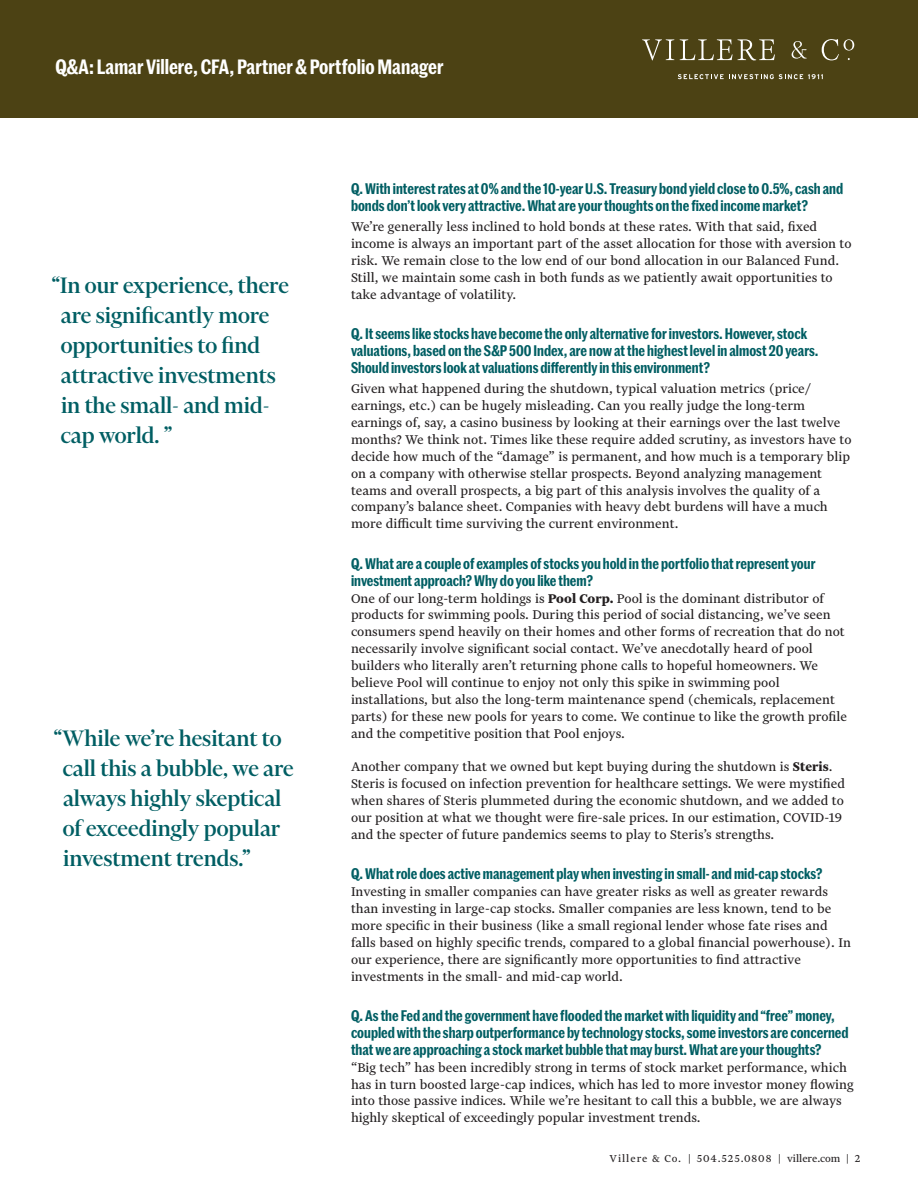
<style>
.page{position:relative;width:918px;height:1188px;background:#fff}
.page>*{position:absolute;margin:0;border:0;box-sizing:border-box;transform-origin:0 0}
.t1{font:500 25.5px/30px "Financier Display";color:#005e63}
.t2{font:600 20.25px "Marr Sans Cond";color:#fff}
.t3{font:15px/16.8px "Financier Text";color:#231f20}
.t4{font:600 15px/16.8px "Marr Sans Cond";color:#005e63}
.t5{font:12px "Financier Text";letter-spacing:.08em;color:#231f20}
.s1{font-weight:700}
</style>
<div class="page">
<div style="left:0;top:0;width:918px;height:117px;background:#4c4214"></div>
<svg style="left:642px;top:39px;width:32px;height:21px"></svg>
<svg style="left:680px;top:39px;width:95px;height:21px"></svg>
<svg style="left:792px;top:41px;width:15px;height:18px"></svg>
<svg style="left:822px;top:39px;width:32px;height:21px"></svg>
<svg style="left:678px;top:74px;width:145px;height:5px"></svg>
<p class="t2" style="left:55px;top:52px;width:389px">Q&amp;A: Lamar Villere, CFA, Partner &amp; Portfolio Manager</p>
<p class="t1" style="left:61px;top:270px;width:230px;text-indent:-9px">“In our experience, there are significantly more opportunities to find attractive investments in the small- and mid&shy;cap world. ”</p>
<p class="t1" style="left:63px;top:723px;width:232px;text-indent:-9px">“While we’re hesitant to call this a bubble, we are always highly skeptical of exceedingly popular investment trends.”</p>
<p class="t4" style="left:351px;top:180px;width:494px">Q. With interest rates at 0% and the 10-year U.S. Treasury bond yield close to 0.5%, cash and bonds don’t look very attractive. What are your thoughts on the fixed income market?</p>
<p class="t3" style="left:351px;top:219px;width:502px">We’re generally less inclined to hold bonds at these rates. With that said, fixed income is always an important part of the asset allocation for those with aversion to risk. We remain close to the low end of our bond allocation in our Balanced Fund.<br>Still, we maintain some cash in both funds as we patiently await opportunities to take advantage of volatility.</p>
<p class="t4" style="left:351px;top:325px;width:469px">Q. It seems like stocks have become the only alternative for investors. However, stock valuations, based on the S&amp;P 500 Index, are now at the highest level in almost 20 years.<br>Should investors look at valuations differently in this environment?</p>
<p class="t3" style="left:351px;top:380px;width:502px">Given what happened during the shutdown, typical valuation metrics (price/ earnings, etc.) can be hugely misleading. Can you really judge the long-term earnings of, say, a casino business by looking at their earnings over the last twelve months? We think not. Times like these require added scrutiny, as investors have to decide how much of the “damage” is permanent, and how much is a temporary blip on a company with otherwise stellar prospects. Beyond analyzing management teams and overall prospects, a big part of this analysis involves the quality of a company’s balance sheet. Companies with heavy debt burdens will have a much more difficult time surviving the current environment.</p>
<p class="t4" style="left:351px;top:554px;width:466px">Q. What are a couple of examples of stocks you hold in the portfolio that represent your investment approach? Why do you like them?</p>
<p class="t3" style="left:351px;top:590px;width:498px">One of our long-term holdings is <span class="s1">Pool Corp.</span> Pool is the dominant distributor of products for swimming pools. During this period of social distancing, we’ve seen consumers spend heavily on their homes and other forms of recreation that do not necessarily involve significant social contact. We’ve anecdotally heard of pool builders who literally aren’t returning phone calls to hopeful homeowners. We believe Pool will continue to enjoy not only this spike in swimming pool installations, but also the long-term maintenance spend (chemicals, replacement parts) for these new pools for years to come. We continue to like the growth profile and the competitive position that Pool enjoys.</p>
<p class="t3" style="left:351px;top:758px;width:496px">Another company that we owned but kept buying during the shutdown is <span class="s1">Steris</span>.<br>Steris is focused on infection prevention for healthcare settings. We were mystified when shares of Steris plummeted during the economic shutdown, and we added to our position at what we thought were fire-sale prices. In our estimation, COVID-19 and the specter of future pandemics seems to play to Steris’s strengths.</p>
<p class="t4" style="left:351px;top:865px;width:473px">Q. What role does active management play when investing in small- and mid-cap stocks?</p>
<p class="t3" style="left:351px;top:883px;width:502px">Investing in smaller companies can have greater risks as well as greater rewards than investing in large-cap stocks. Smaller companies are less known, tend to be more specific in their business (like a small regional lender whose fate rises and falls based on highly specific trends, compared to a global financial powerhouse). In our experience, there are significantly more opportunities to find attractive investments in the small- and mid-cap world.</p>
<p class="t4" style="left:351px;top:1006px;width:499px">Q. As the Fed and the government have flooded the market with liquidity and “free” money, coupled with the sharp outperformance by technology stocks, some investors are concerned that we are approaching a stock market bubble that may burst. What are your thoughts?</p>
<p class="t3" style="left:351px;top:1059px;width:504px">“Big tech” has been incredibly strong in terms of stock market performance, which has in turn boosted large-cap indices, which has led to more investor money flowing into those passive indices. While we’re hesitant to call this a bubble, we are always highly skeptical of exceedingly popular investment trends.</p>
<p class="t5" style="left:610px;top:1152px;width:253px">Villere &amp; Co. | 504.525.0808 | villere.com | 2</p>
</div>
